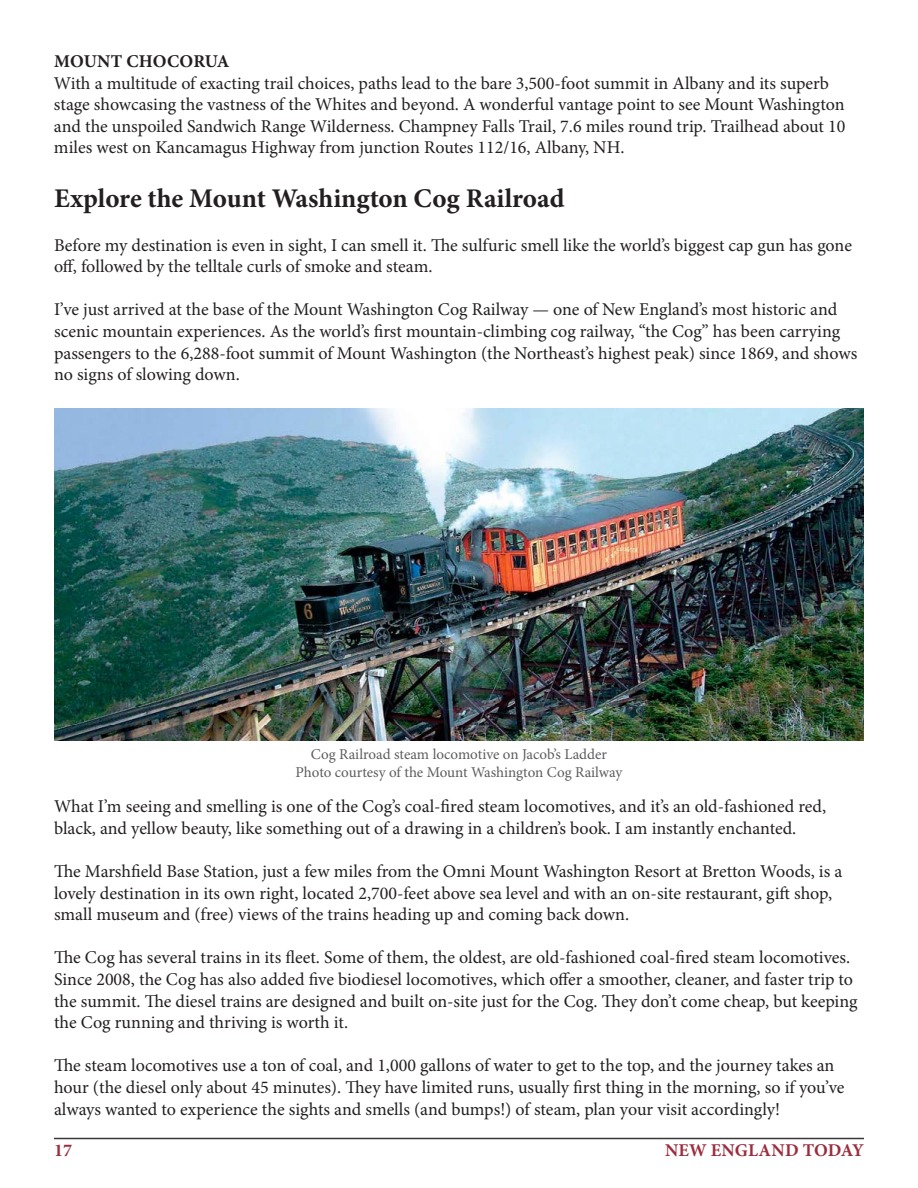
<style>
.page{position:relative;width:918px;height:1188px;background:#fff}
.page>*{position:absolute;margin:0;border:0;box-sizing:border-box;transform-origin:0 0}
.t1{font:700 27px "Minion Pro";color:#231f20}
.t2{font:18px/21.6px "Minion Pro";letter-spacing:-.005em;color:#231f20}
.t3{font:700 18px "Minion Pro";letter-spacing:.01em;color:#9b2d3d}
.t4{font:700 18px "Minion Pro";color:#231f20}
.t5{font:15px/18px "Minion Pro";color:#5d5d60;text-align:center}
</style>
<div class="page">
<hr style="left:54px;top:1138px;width:810px;height:1px;background:#3a3938">
<img style="left:54px;top:409px;width:810px;height:331px">
<p class="t4" style="left:54px;top:49px;width:30px">Mount</p>
<p class="t4" style="left:126px;top:49px;width:27px">Chocorua</p>
<p class="t2" style="left:54px;top:72px;width:793px">With a multitude of exacting trail choices, paths lead to the bare 3,500-foot summit in Albany and its superb stage showcasing the vastness of the Whites and beyond. A wonderful vantage point to see Mount Washington and the unspoiled Sandwich Range Wilderness. Champney Falls Trail, 7.6 miles round trip. Trailhead about 10 miles west on Kancamagus Highway from junction Routes 112/16, Albany, NH.</p>
<h1 class="t1" style="left:54px;top:180px;width:512px">Explore the Mount Washington Cog Railroad</h1>
<p class="t2" style="left:54px;top:234px;width:800px">Before my destination is even in sight, I can smell it. The sulfuric smell like the world’s biggest cap gun has gone off, followed by the telltale curls of smoke and steam.</p>
<p class="t2" style="left:54px;top:299px;width:805px">I’ve just arrived at the base of the Mount Washington Cog Railway — one of New England’s most historic and scenic mountain experiences. As the world’s first mountain-climbing cog railway, “the Cog” has been carrying passengers to the 6,288-foot summit of Mount Washington (the Northeast’s highest peak) since 1869, and shows no signs of slowing down.</p>
<p class="t5" style="left:296px;top:745px;width:328px">Cog Railroad steam locomotive on Jacob’s Ladder<br>Photo courtesy of the Mount Washington Cog Railway</p>
<p class="t2" style="left:54px;top:796px;width:774px">What I’m seeing and smelling is one of the Cog’s coal-fired steam locomotives, and it’s an old-fashioned red, black, and yellow beauty, like something out of a drawing in a children’s book. I am instantly enchanted.</p>
<p class="t2" style="left:54px;top:861px;width:790px">The Marshfield Base Station, just a few miles from the Omni Mount Washington Resort at Bretton Woods, is a lovely destination in its own right, located 2,700-feet above sea level and with an on-site restaurant, gift shop, small museum and (free) views of the trains heading up and coming back down.</p>
<p class="t2" style="left:54px;top:947px;width:805px">The Cog has several trains in its fleet. Some of them, the oldest, are old-fashioned coal-fired steam locomotives.<br>Since 2008, the Cog has also added five biodiesel locomotives, which offer a smoother, cleaner, and faster trip to the summit. The diesel trains are designed and built on-site just for the Cog. They don’t come cheap, but keeping the Cog running and thriving is worth it.</p>
<p class="t2" style="left:54px;top:1055px;width:792px">The steam locomotives use a ton of coal, and 1,000 gallons of water to get to the top, and the journey takes an hour (the diesel only about 45 minutes). They have limited runs, usually first thing in the morning, so if you’ve always wanted to experience the sights and smells (and bumps!) of steam, plan your visit accordingly!</p>
<p class="t3" style="left:54px;top:1138px;width:20px">17</p>
<p class="t3" style="left:665px;top:1138px;width:200px">New England Today</p>
</div>
